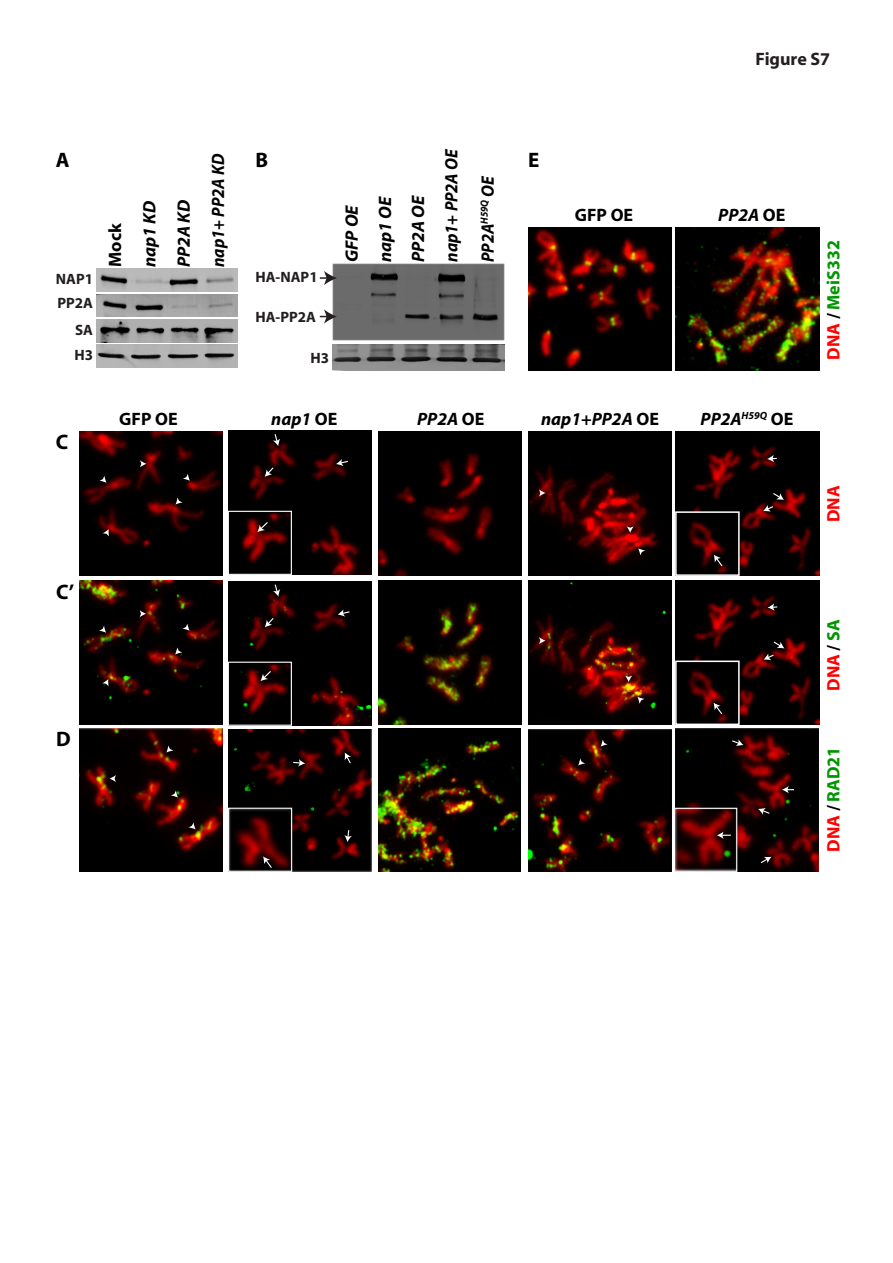
<style>
.page{position:relative;width:893px;height:1263px;background:#fff}
.page>*{position:absolute;margin:0;border:0;box-sizing:border-box;transform-origin:0 0}
.t1{font:700 21px "Myriad";color:#000}
.t2{font:italic 700 18px/34.3px "Myriad";color:#020202}
.t3{font:italic 700 18px "Myriad";color:#000}
.t4{font:700 18px "Myriad";color:#009600}
.t5{font:700 18px "Myriad";color:#000}
.t6{font:italic 700 18px "Myriad";color:#020202;scale:.93 1}
.t7{font:700 18px "Myriad";color:#ff0100}
.t8{font:700 18px "Myriad";color:#231f20}
.t9{font:700 18px "Myriad";color:#020202}
.t10{font:700 15px "Myriad";color:#231f20}
.s1{font-style:normal}
.s2{color:#ff0100}
.s3{color:#000}
.s4{color:#009600}
</style>
<div class="page">
<img style="left:229px;top:729px;width:143px;height:142px">
<img style="left:378px;top:432px;width:144px;height:143px">
<img style="left:378px;top:581px;width:144px;height:143px">
<img style="left:528px;top:581px;width:143px;height:143px">
<svg style="left:539px;top:637px;width:6px;height:7px"></svg>
<svg style="left:637px;top:697px;width:7px;height:7px"></svg>
<svg style="left:625px;top:676px;width:7px;height:6px"></svg>
<img style="left:79px;top:581px;width:144px;height:143px">
<svg style="left:99px;top:626px;width:7px;height:7px"></svg>
<svg style="left:140px;top:610px;width:6px;height:7px"></svg>
<svg style="left:102px;top:679px;width:7px;height:7px"></svg>
<svg style="left:182px;top:624px;width:7px;height:7px"></svg>
<svg style="left:175px;top:647px;width:7px;height:7px"></svg>
<img style="left:79px;top:432px;width:144px;height:143px">
<svg style="left:99px;top:476px;width:7px;height:7px"></svg>
<svg style="left:140px;top:460px;width:6px;height:7px"></svg>
<svg style="left:103px;top:529px;width:6px;height:7px"></svg>
<svg style="left:183px;top:474px;width:7px;height:7px"></svg>
<svg style="left:175px;top:497px;width:8px;height:7px"></svg>
<img style="left:528px;top:432px;width:143px;height:143px">
<svg style="left:539px;top:489px;width:6px;height:7px"></svg>
<svg style="left:627px;top:526px;width:7px;height:7px"></svg>
<svg style="left:638px;top:548px;width:7px;height:7px"></svg>
<img style="left:676px;top:581px;width:143px;height:143px">
<svg style="left:768px;top:603px;width:9px;height:8px"></svg>
<svg style="left:764px;top:640px;width:20px;height:20px"></svg>
<img style="left:678px;top:663px;width:59px;height:59px">
<div style="left:675px;top:660px;width:65px;height:65px;border:2px solid #fff"></div>
<svg style="left:713px;top:703px;width:10px;height:12px"></svg>
<img style="left:676px;top:432px;width:143px;height:143px">
<svg style="left:767px;top:455px;width:10px;height:7px"></svg>
<svg style="left:763px;top:492px;width:21px;height:20px"></svg>
<img style="left:678px;top:514px;width:59px;height:59px">
<div style="left:675px;top:511px;width:65px;height:65px;border:2px solid #fff"></div>
<svg style="left:714px;top:555px;width:10px;height:12px"></svg>
<img style="left:97px;top:320px;width:140px;height:22px">
<img style="left:97px;top:269px;width:140px;height:22px">
<img style="left:97px;top:294px;width:140px;height:23px">
<img style="left:97px;top:345px;width:140px;height:22px">
<img style="left:332px;top:263px;width:172px;height:77px">
<img style="left:332px;top:345px;width:172px;height:26px">
<svg style="left:320px;top:271px;width:17px;height:14px"></svg>
<svg style="left:320px;top:309px;width:17px;height:15px"></svg>
<img style="left:79px;top:728px;width:144px;height:143px">
<img style="left:528px;top:730px;width:144px;height:141px">
<svg style="left:109px;top:775px;width:7px;height:7px"></svg>
<svg style="left:189px;top:822px;width:7px;height:7px"></svg>
<svg style="left:166px;top:745px;width:7px;height:7px"></svg>
<svg style="left:171px;top:790px;width:7px;height:7px"></svg>
<svg style="left:601px;top:739px;width:7px;height:7px"></svg>
<svg style="left:578px;top:758px;width:7px;height:7px"></svg>
<img style="left:228px;top:431px;width:144px;height:143px">
<img style="left:230px;top:513px;width:60px;height:60px">
<svg style="left:257px;top:521px;width:12px;height:11px"></svg>
<div style="left:228px;top:511px;width:64px;height:64px;border:1px solid #fff"></div>
<svg style="left:265px;top:466px;width:10px;height:11px"></svg>
<svg style="left:336px;top:459px;width:13px;height:7px"></svg>
<svg style="left:273px;top:433px;width:7px;height:13px"></svg>
<img style="left:228px;top:582px;width:144px;height:143px">
<img style="left:230px;top:664px;width:60px;height:60px">
<svg style="left:260px;top:670px;width:12px;height:11px"></svg>
<svg style="left:265px;top:617px;width:10px;height:10px"></svg>
<svg style="left:338px;top:609px;width:13px;height:8px"></svg>
<svg style="left:273px;top:583px;width:7px;height:14px"></svg>
<img style="left:378px;top:729px;width:143px;height:142px">
<img style="left:676px;top:729px;width:143px;height:143px">
<img style="left:676px;top:810px;width:59px;height:60px">
<div style="left:673px;top:808px;width:64px;height:64px;border:1px solid #fff"></div>
<svg style="left:717px;top:831px;width:14px;height:8px"></svg>
<svg style="left:782px;top:786px;width:12px;height:7px"></svg>
<svg style="left:731px;top:739px;width:12px;height:7px"></svg>
<svg style="left:758px;top:808px;width:13px;height:7px"></svg>
<svg style="left:759px;top:857px;width:12px;height:7px"></svg>
<div style="left:228px;top:662px;width:64px;height:64px;border:1px solid #fff"></div>
<img style="left:230px;top:810px;width:60px;height:60px">
<div style="left:228px;top:808px;width:64px;height:64px;border:1px solid #fff"></div>
<svg style="left:263px;top:856px;width:10px;height:13px"></svg>
<svg style="left:345px;top:752px;width:7px;height:13px"></svg>
<svg style="left:292px;top:759px;width:13px;height:7px"></svg>
<svg style="left:344px;top:829px;width:8px;height:13px"></svg>
<img style="left:528px;top:227px;width:143px;height:144px">
<img style="left:676px;top:227px;width:143px;height:144px">
<p class="t8" style="left:756px;top:50px;width:76px">Figure S7</p>
<p class="t1" style="left:56px;top:149px;width:15px">A</p>
<p class="t1" style="left:255px;top:149px;width:14px">B</p>
<p class="t2" style="left:133px;top:267px;width:115px;rotate:-90deg">nap1 KD<br>PP2A KD nap1+ PP2A KD</p>
<p class="t9" style="left:106px;top:267px;width:45px;rotate:-90deg">Mock</p>
<p class="t10" style="left:56px;top:271px;width:39px">NAP1</p>
<p class="t10" style="left:58px;top:295px;width:37px">PP2A</p>
<p class="t10" style="left:75px;top:323px;width:19px">SA</p>
<p class="t10" style="left:74px;top:347px;width:20px">H3</p>
<p class="t10" style="left:255px;top:269px;width:64px">HA-NAP1</p>
<p class="t10" style="left:255px;top:309px;width:62px">HA-PP2A</p>
<p class="t10" style="left:310px;top:350px;width:20px">H3</p>
<p class="t2" style="left:369px;top:262px;width:114px;line-height:33.2px;rotate:-90deg">nap1 OE<br>PP2A OE nap1+ PP2A OE</p>
<p class="t1" style="left:528px;top:149px;width:13px">E</p>
<p class="t6" style="left:478px;top:262px;width:94px;rotate:-90deg">PP2A<sup>H59Q</sup> OE</p>
<p class="t2" style="left:335px;top:262px;width:59px;rotate:-90deg">GFP OE</p>
<p class="t5" style="left:575px;top:206px;width:60px">GFP OE</p>
<p class="t3" style="left:718px;top:206px;width:69px">PP2A <span class="s1">OE</span></p>
<p class="t4" style="left:824px;top:360px;width:121px;rotate:-90deg"><span class="s2">DNA</span> <span class="s3">/</span> MeiS332</p>
<p class="t1" style="left:56px;top:431px;width:14px">C</p>
<p class="t1" style="left:56px;top:581px;width:20px">C’</p>
<p class="t1" style="left:56px;top:728px;width:16px">D</p>
<p class="t5" style="left:119px;top:410px;width:60px">GFP OE</p>
<p class="t3" style="left:271px;top:410px;width:68px">nap1 <span class="s1">OE</span></p>
<p class="t3" style="left:417px;top:410px;width:69px">PP2A <span class="s1">OE</span></p>
<p class="t3" style="left:541px;top:410px;width:119px">nap1+PP2A <span class="s1">OE</span></p>
<p class="t3" style="left:701px;top:410px;width:94px">PP2A<sup>H59Q</sup> <span class="s1">OE</span></p>
<p class="t7" style="left:824px;top:522px;width:38px;rotate:-90deg">DNA</p>
<p class="t7" style="left:824px;top:691px;width:73px;rotate:-90deg">DNA <span class="s3">/</span> <span class="s4">SA</span></p>
<p class="t4" style="left:824px;top:852px;width:107px;rotate:-90deg"><span class="s2">DNA</span> <span class="s3">/</span> RAD21</p>
</div>
